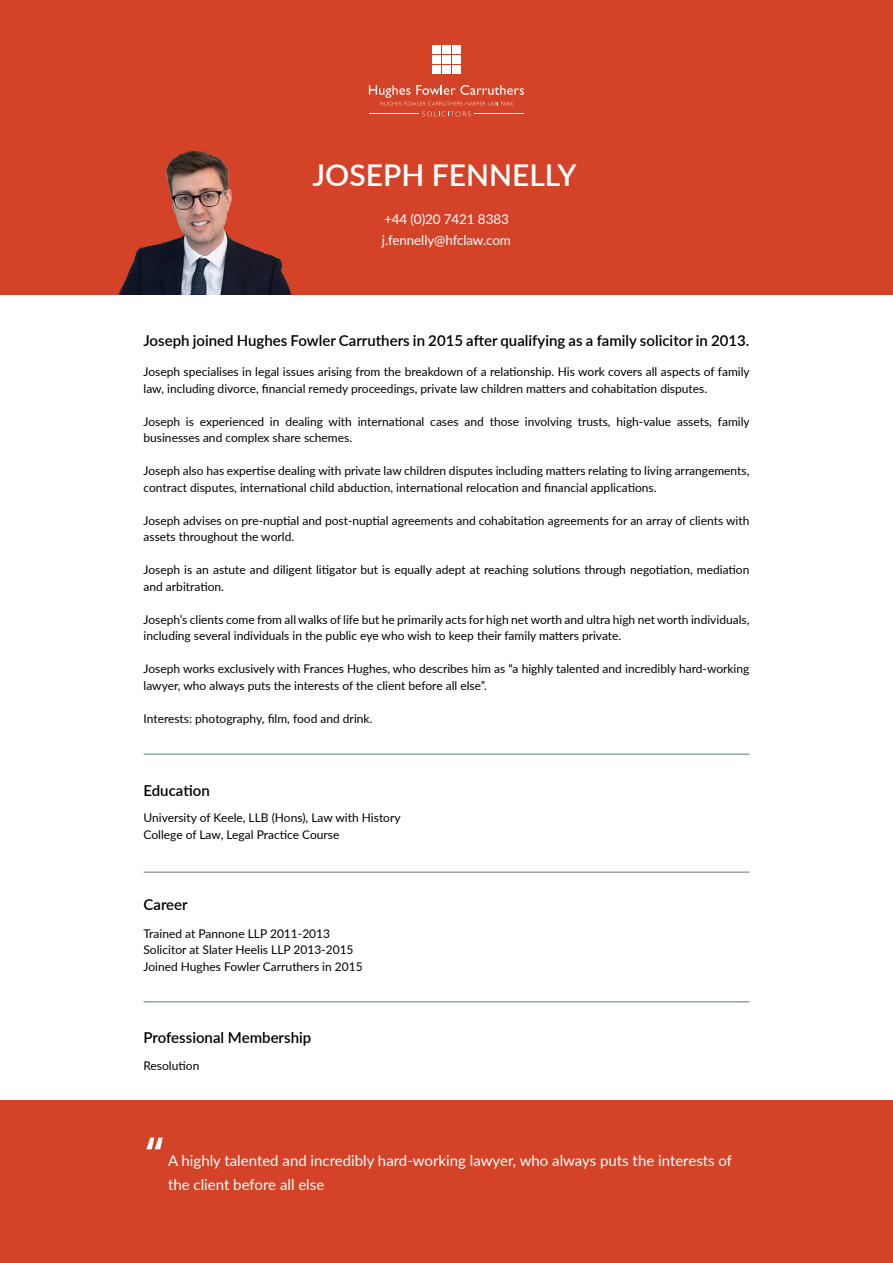
<style>
.page{position:relative;width:893px;height:1263px;background:#fff}
.page>*{position:absolute;margin:0;border:0;box-sizing:border-box;transform-origin:0 0}
.t1{font:60px "Museo 500";color:#fff}
.t2{font:600 30px "Lato";color:#fff}
.t3{font:600 15px "Lato";color:#000}
.t4{font:15px/24px "Lato";color:#fff}
.t5{font:13.5px/21px "Lato";letter-spacing:-.01em;color:#fff}
.t6{font:12px/16.5px "Lato";color:#000}
</style>
<div class="page">
<div style="left:0;top:1100px;width:893px;height:163px;background:#d44327"></div>
<div style="left:0;top:0;width:893px;height:294px;background:#d44327"></div>
<div style="left:432px;top:45px;width:9px;height:9px;background:#fff"></div>
<div style="left:432px;top:55px;width:9px;height:9px;background:#fff"></div>
<div style="left:432px;top:65px;width:9px;height:9px;background:#fff"></div>
<div style="left:442px;top:45px;width:9px;height:9px;background:#fff"></div>
<div style="left:452px;top:45px;width:9px;height:9px;background:#fff"></div>
<div style="left:442px;top:55px;width:9px;height:9px;background:#fff"></div>
<div style="left:452px;top:55px;width:9px;height:9px;background:#fff"></div>
<div style="left:442px;top:65px;width:9px;height:9px;background:#fff"></div>
<div style="left:452px;top:65px;width:9px;height:9px;background:#fff"></div>
<svg style="left:369px;top:85px;width:155px;height:31px"></svg>
<img style="left:118px;top:150px;width:174px;height:144px">
<hr style="left:144px;top:754px;width:605px;height:1px;background:#587c85">
<hr style="left:144px;top:872px;width:605px;height:1px;background:#587c85">
<hr style="left:144px;top:1001px;width:605px;height:1px;background:#587c85">
<h2 class="t2" style="left:312px;top:153px;width:266px">JOSEPH FENNELLY</h2>
<p class="t5" style="left:382px;top:208px;width:130px">+44 (0)20 7421 8383 j.fennelly@hfclaw.com</p>
<p class="t3" style="left:144px;top:330px;width:607px">Joseph joined Hughes Fowler Carruthers in 2015 after qualifying as a family solicitor in 2013.</p>
<p class="t6" style="left:144px;top:363px;width:608px">Joseph specialises in legal issues arising from the breakdown of a relationship. His work covers all aspects of family law, including divorce, financial remedy proceedings, private law children matters and cohabitation disputes.</p>
<p class="t6" style="left:144px;top:413px;width:608px">Joseph is experienced in dealing with international cases and those involving trusts, high-value assets, family businesses and complex share schemes.</p>
<p class="t6" style="left:144px;top:462px;width:607px">Joseph also has expertise dealing with private law children disputes including matters relating to living arrangements, contract disputes, international child abduction, international relocation and financial applications.</p>
<p class="t6" style="left:144px;top:512px;width:607px">Joseph advises on pre-nuptial and post-nuptial agreements and cohabitation agreements for an array of clients with assets throughout the world.</p>
<p class="t6" style="left:144px;top:561px;width:607px">Joseph is an astute and diligent litigator but is equally adept at reaching solutions through negotiation, mediation and arbitration.</p>
<p class="t6" style="left:144px;top:611px;width:607px">Joseph’s clients come from all walks of life but he primarily acts for high net worth and ultra high net worth individuals, including several individuals in the public eye who wish to keep their family matters private.</p>
<p class="t6" style="left:144px;top:660px;width:607px">Joseph works exclusively with Frances Hughes, who describes him as “a highly talented and incredibly hard-working lawyer, who always puts the interests of the client before all else”.</p>
<p class="t6" style="left:144px;top:710px;width:230px">Interests: photography, film, food and drink.</p>
<p class="t3" style="left:144px;top:779px;width:68px">Education</p>
<p class="t6" style="left:144px;top:809px;width:259px">University of Keele, LLB (Hons), Law with History<br>College of Law, Legal Practice Course</p>
<p class="t3" style="left:144px;top:894px;width:46px">Career</p>
<p class="t6" style="left:144px;top:924px;width:221px">Trained at Pannone LLP 2011-2013<br>Solicitor at Slater Heelis LLP 2013-2015<br>Joined Hughes Fowler Carruthers in 2015</p>
<p class="t3" style="left:144px;top:1027px;width:169px">Professional Membership</p>
<p class="t6" style="left:144px;top:1056px;width:57px">Resolution</p>
<h1 class="t1" style="left:144px;top:1127px;width:24px">“</h1>
<p class="t4" style="left:168px;top:1148px;width:566px">A highly talented and incredibly hard-working lawyer, who always puts the interests of the client before all else</p>
</div>
